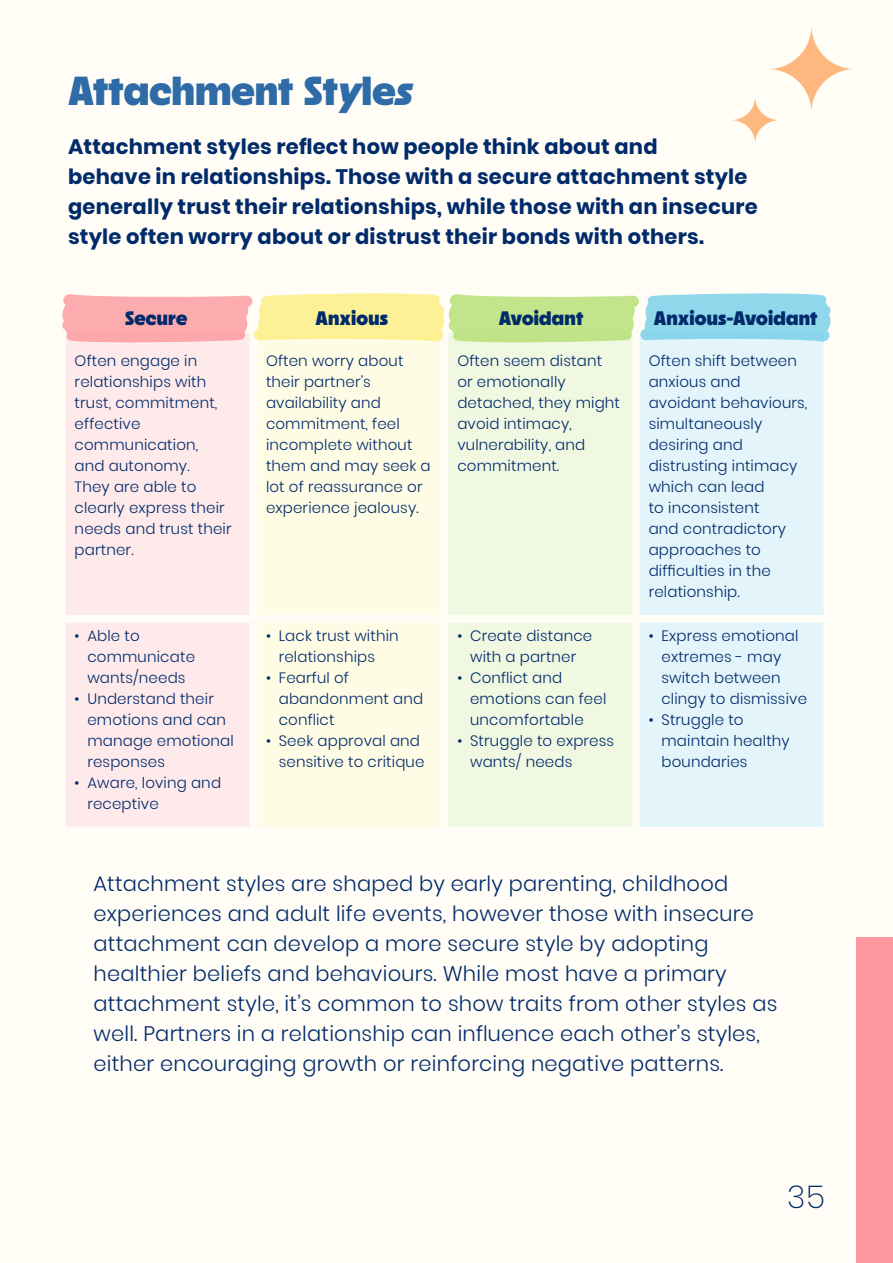
<style>
.page{position:relative;width:893px;height:1263px;background:#fffdf6}
.page>*{position:absolute;margin:0;border:0;box-sizing:border-box;transform-origin:0 0}
.t1{font:900 40.5px "Neighbor";color:#2e6ba7}
.t2{font:200 31.5px "Poppins";color:#012a6a}
.t3{font:300 21px/30px "Poppins";letter-spacing:.01em;color:#012a6a}
.t4{font:700 21px/30px "Poppins";letter-spacing:.01em;color:#012a6a}
.t5{font:900 19.5px "Neighbor";letter-spacing:.01em;color:#012a6a}
.t6{font:300 15px/21px "Poppins";letter-spacing:.01em;color:#012a6a}
.s1{font-style:italic}
</style>
<div class="page">
<div style="left:66px;top:344px;width:183px;height:483px;background:#feeaeb"></div>
<div style="left:257px;top:344px;width:184px;height:483px;background:#fefce5"></div>
<div style="left:448px;top:344px;width:184px;height:483px;background:#f0f8e2"></div>
<div style="left:640px;top:344px;width:183px;height:483px;background:#e3f5fa"></div>
<div style="left:58px;top:615px;width:195px;height:7px;background:#fffdf6"></div>
<div style="left:253px;top:615px;width:192px;height:7px;background:#fffdf6"></div>
<div style="left:445px;top:615px;width:191px;height:7px;background:#fffdf6"></div>
<div style="left:636px;top:615px;width:195px;height:7px;background:#fffdf6"></div>
<svg style="left:62px;top:293px;width:769px;height:51px;background:#d8dab8"></svg>
<div style="left:857px;top:938px;width:36px;height:325px;background:#fc979d"></div>
<svg style="left:768px;top:26px;width:87px;height:87px"></svg>
<svg style="left:731px;top:97px;width:49px;height:47px"></svg>
<h1 class="t1" style="left:68px;top:65px;width:348px">Attachment St<span class="s1">y</span>le<span class="s1">s</span></h1>
<p class="t4" style="left:68px;top:132px;width:691px">Attachment styles reflect how people think about and<br>behave in relationships. Those with a secure attachment style generally trust their relationships, while those with an insecure style often worry about or distrust their bonds with others.</p>
<h3 class="t5" style="left:125px;top:306px;width:64px">Secure</h3>
<h3 class="t5" style="left:316px;top:306px;width:74px">Anxious</h3>
<h3 class="t5" style="left:499px;top:306px;width:86px">Avoidant</h3>
<h3 class="t5" style="left:654px;top:306px;width:165px">Anxious-Avoidant</h3>
<p class="t6" style="left:75px;top:350px;width:159px">Often engage in relationships with trust, commitment, effective communication, and autonomy.<br>They are able to clearly express their needs and trust their partner.</p>
<p class="t6" style="left:266px;top:350px;width:166px">Often worry about their partner’s availability and commitment, feel incomplete without them and may seek a lot of reassurance or experience jealousy.</p>
<p class="t6" style="left:457px;top:350px;width:164px">Often seem distant or emotionally detached, they might avoid intimacy, vulnerability, and commitment.</p>
<p class="t6" style="left:649px;top:350px;width:160px">Often shift between anxious and avoidant behaviours, simultaneously desiring and distrusting intimacy which can lead<br>to inconsistent<br>and contradictory approaches to difficulties in the relationship.</p>
<p class="t6" style="left:87px;top:625px;width:109px;text-indent:-13px">• Able to communicate wants/needs</p>
<p class="t6" style="left:87px;top:688px;width:148px;text-indent:-13px">• Understand their emotions and can manage emotional responses</p>
<p class="t6" style="left:87px;top:772px;width:135px;text-indent:-13px">• Aware, loving and receptive</p>
<p class="t6" style="left:661px;top:625px;width:147px;text-indent:-13px">• Express emotional extremes - may switch between clingy to dismissive</p>
<p class="t6" style="left:661px;top:709px;width:130px;text-indent:-13px">• Struggle to maintain healthy boundaries</p>
<p class="t6" style="left:279px;top:625px;width:121px;text-indent:-13px">• Lack trust within relationships</p>
<p class="t6" style="left:279px;top:667px;width:146px;text-indent:-13px">• Fearful of abandonment and conflict</p>
<p class="t6" style="left:266px;top:730px;width:160px;text-align:right">• Seek approval and sensitive to critique</p>
<p class="t6" style="left:457px;top:625px;width:136px;text-align:center">• Create distance with a partner</p>
<p class="t6" style="left:470px;top:667px;width:138px;text-indent:-13px">• Conflict and emotions can feel uncomfortable</p>
<p class="t6" style="left:470px;top:730px;width:146px;text-indent:-13px">• Struggle to express wants/ needs</p>
<p class="t3" style="left:94px;top:868px;width:685px">Attachment styles are shaped by early parenting, childhood experiences and adult life events, however those with insecure attachment can develop a more secure style by adopting healthier beliefs and behaviours. While most have a primary attachment style, it’s common to show traits from other styles as well. Partners in a relationship can influence each other’s styles, either encouraging growth or reinforcing negative patterns.</p>
<h2 class="t2" style="left:787px;top:1178px;width:39px">35</h2>
</div>
